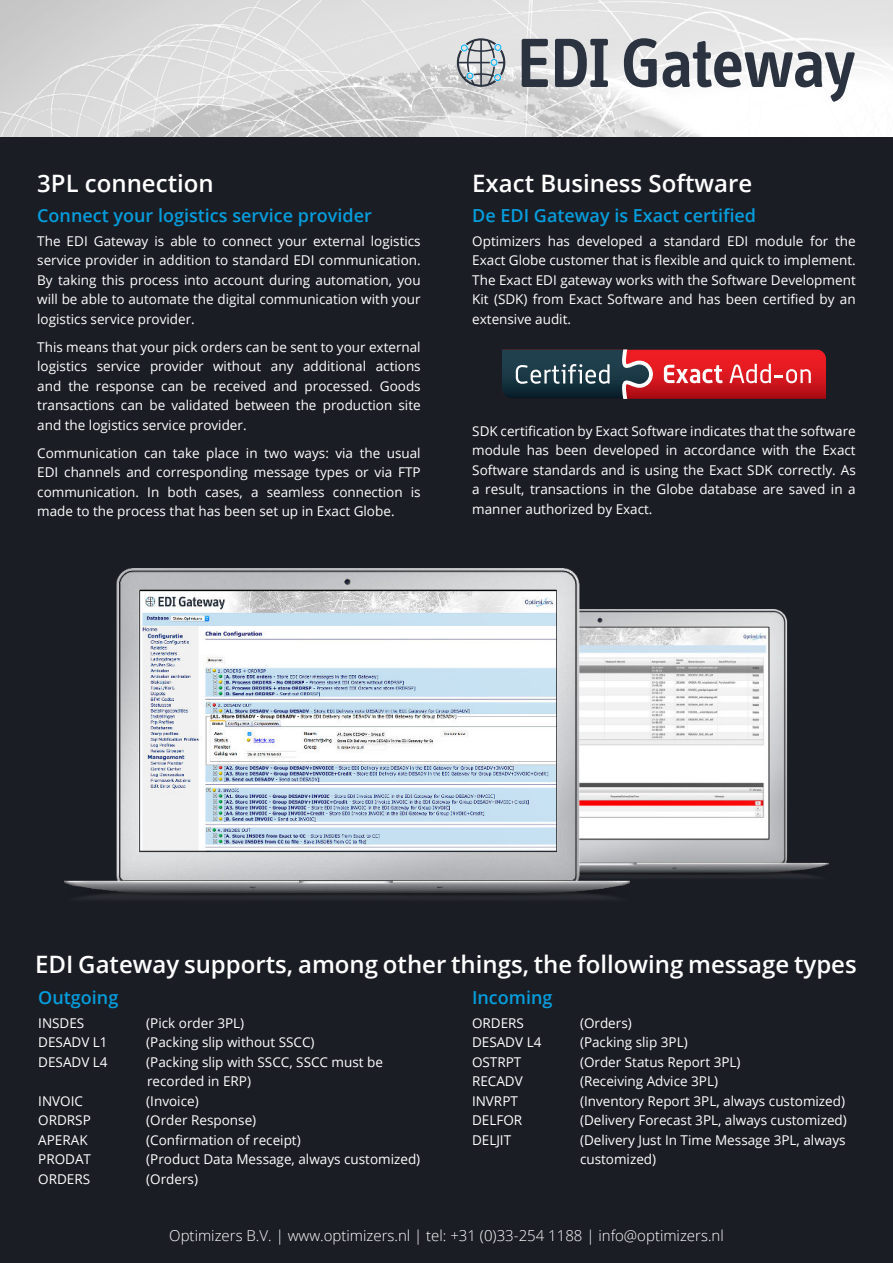
<style>
.page{position:relative;width:893px;height:1263px;background:#fff}
.page>*{position:absolute;margin:0;border:0;box-sizing:border-box;transform-origin:0 0}
.t1{font:600 24px "Open Sans";color:#fff}
.t2{font:600 18px "Open Sans";color:#069ddc}
.t3{font:300 15px "Open Sans";color:#fff}
.t4{font:13.5px/19.5px "Open Sans";color:#fff;text-align:justify}
</style>
<div class="page">
<img style="left:0;top:0;width:893px;height:137px">
<div style="left:0;top:137px;width:893px;height:1126px;background:#1b1d25"></div>
<svg style="left:522px;top:39px;width:26px;height:48px"></svg>
<svg style="left:555px;top:39px;width:53px;height:48px;background:#797e85"></svg>
<svg style="left:624px;top:38px;width:33px;height:49px;background:#80858c"></svg>
<svg style="left:663px;top:41px;width:192px;height:61px"></svg>
<svg style="left:457px;top:38px;width:48px;height:49px;background:#aab3b9"></svg>
<svg style="left:502px;top:349px;width:324px;height:50px;background:#913b43"></svg>
<img style="left:629px;top:610px;width:199px;height:268px">
<img style="left:65px;top:569px;width:564px;height:330px">
<h1 class="t1" style="left:37px;top:174px;width:178px">3PL connection</h1>
<h2 class="t2" style="left:37px;top:208px;width:336px">Connect your logistics service provider</h2>
<p class="t4" style="left:37px;top:232px;width:385px">The EDI Gateway is able to connect your external logistics service provider in addition to standard EDI communication.<br>By taking this process into account during automation, you will be able to automate the digital communication with your logistics service provider.</p>
<p class="t4" style="left:37px;top:338px;width:385px">This means that your pick orders can be sent to your external logistics service provider without any additional actions and the response can be received and processed. Goods transactions can be validated between the production site and the logistics service provider.</p>
<p class="t4" style="left:37px;top:444px;width:385px">Communication can take place in two ways: via the usual EDI channels and corresponding message types or via FTP communication. In both cases, a seamless connection is made to the process that has been set up in Exact Globe.</p>
<h1 class="t1" style="left:472px;top:174px;width:281px">Exact Business Software</h1>
<h2 class="t2" style="left:472px;top:203px;width:285px">De EDI Gateway is Exact certified</h2>
<p class="t4" style="left:472px;top:232px;width:385px">Optimizers has developed a standard EDI module for the Exact Globe customer that is flexible and quick to implement.<br>The Exact EDI gateway works with the Software Development Kit (SDK) from Exact Software and has been certified by an extensive audit.</p>
<p class="t4" style="left:472px;top:421px;width:385px">SDK certification by Exact Software indicates that the software module has been developed in accordance with the Exact Software standards and is using the Exact SDK correctly. As a result, transactions in the Globe database are saved in a manner authorized by Exact.</p>
<h1 class="t1" style="left:35px;top:954px;width:823px">EDI Gateway supports, among other things, the following message types</h1>
<h2 class="t2" style="left:38px;top:990px;width:82px">Outgoing</h2>
<p class="t4" style="left:38px;top:1014px;width:48px">INSDES</p>
<p class="t4" style="left:146px;top:1014px;width:99px">(Pick order 3PL)</p>
<p class="t4" style="left:38px;top:1034px;width:71px">DESADV L1</p>
<p class="t4" style="left:146px;top:1034px;width:170px">(Packing slip without SSCC)</p>
<p class="t4" style="left:38px;top:1053px;width:71px">DESADV L4</p>
<p class="t4" style="left:146px;top:1053px;width:238px">(Packing slip with SSCC, SSCC must be recorded in ERP)</p>
<p class="t4" style="left:38px;top:1092px;width:46px">INVOIC</p>
<p class="t4" style="left:146px;top:1092px;width:54px">(Invoice)</p>
<p class="t4" style="left:38px;top:1112px;width:54px">ORDRSP</p>
<p class="t4" style="left:146px;top:1112px;width:111px">(Order Response)</p>
<p class="t4" style="left:38px;top:1130px;width:51px">APERAK</p>
<p class="t4" style="left:146px;top:1130px;width:156px">(Confirmation of receipt)</p>
<p class="t4" style="left:38px;top:1151px;width:54px">PRODAT</p>
<p class="t4" style="left:146px;top:1151px;width:276px">(Product Data Message, always customized)</p>
<p class="t4" style="left:38px;top:1170px;width:53px">ORDERS</p>
<p class="t4" style="left:146px;top:1170px;width:53px">(Orders)</p>
<h2 class="t2" style="left:472px;top:990px;width:82px">Incoming</h2>
<p class="t4" style="left:472px;top:1014px;width:53px">ORDERS</p>
<p class="t4" style="left:580px;top:1014px;width:53px">(Orders)</p>
<p class="t4" style="left:472px;top:1034px;width:71px">DESADV L4</p>
<p class="t4" style="left:580px;top:1034px;width:109px">(Packing slip 3PL)</p>
<p class="t4" style="left:472px;top:1053px;width:51px">OSTRPT</p>
<p class="t4" style="left:580px;top:1053px;width:162px">(Order Status Report 3PL)</p>
<p class="t4" style="left:472px;top:1073px;width:52px">RECADV</p>
<p class="t4" style="left:580px;top:1073px;width:140px">(Receiving Advice 3PL)</p>
<p class="t4" style="left:472px;top:1092px;width:47px">INVRPT</p>
<p class="t4" style="left:580px;top:1092px;width:267px">(Inventory Report 3PL, always customized)</p>
<p class="t4" style="left:472px;top:1112px;width:52px">DELFOR</p>
<p class="t4" style="left:580px;top:1112px;width:268px">(Delivery Forecast 3PL, always customized)</p>
<p class="t4" style="left:472px;top:1131px;width:41px">DELJIT</p>
<p class="t4" style="left:580px;top:1131px;width:267px">(Delivery Just In Time Message 3PL, always customized)</p>
<p class="t3" style="left:169px;top:1229px;width:556px">Optimizers B.V. | www.optimizers.nl | tel: +31 (0)33-254 1188 | info@optimizers.nl</p>
</div>
